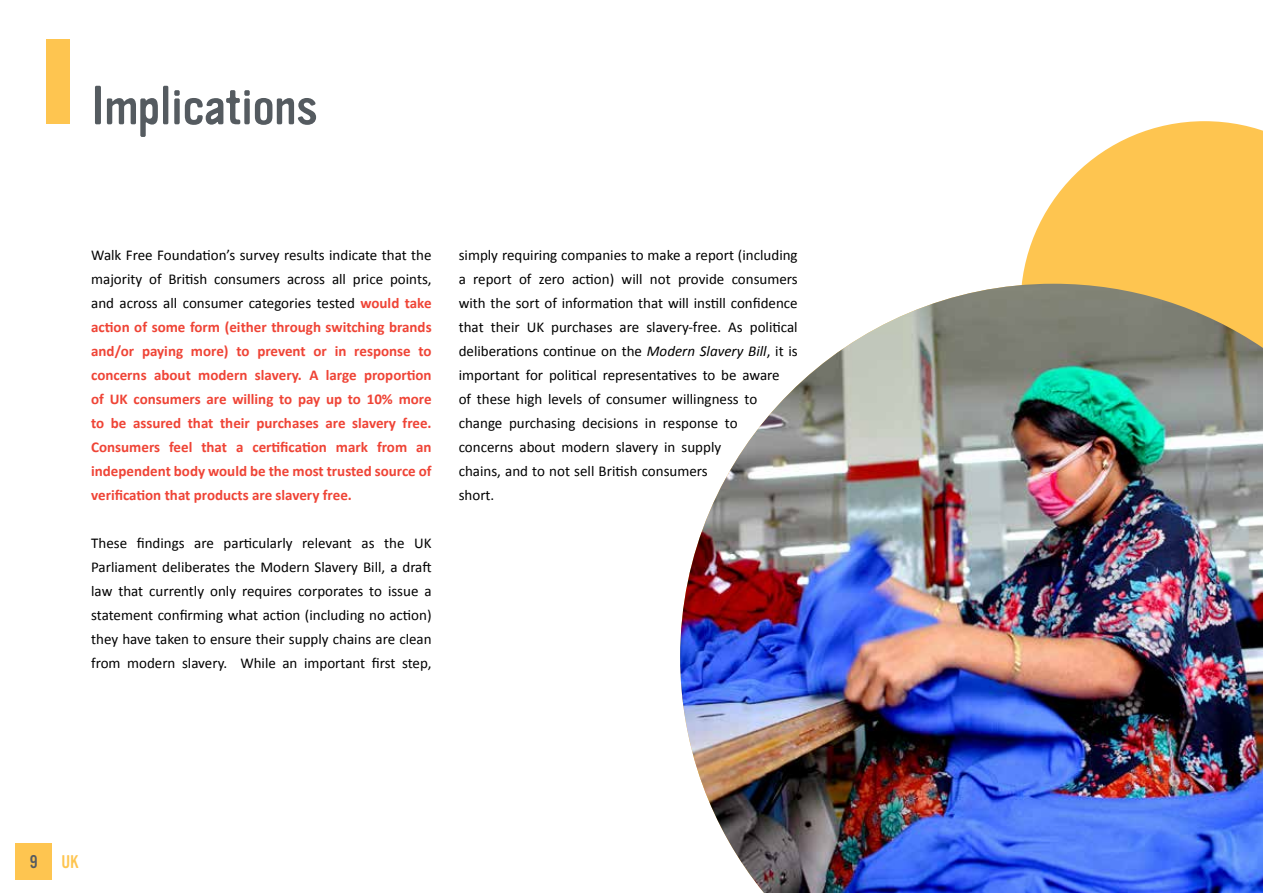
<style>
.page{position:relative;width:1263px;height:893px;background:#fff}
.page>*{position:absolute;margin:0;border:0;box-sizing:border-box;transform-origin:0 0}
.t1{font:54px "Vinyl";color:#555b60}
.t2{font:18px "Vinyl";color:#fec550}
.t3{font:18px "Vinyl";color:#555b60}
.t4{font:15px/24px "Calibri";color:#000;text-align:justify}
.t5{font:700 15px/24px "Calibri";color:#ef4436;text-align:justify}
.s1{font-weight:400;color:#000}
.s2{font-style:italic}
</style>
<div class="page">
<svg style="left:1021px;top:121px;width:242px;height:163px;fill:#fec550"></svg>
<img style="left:680px;top:284px;width:583px;height:609px">
<div style="left:47px;top:40px;width:23px;height:84px;background:#fec550"></div>
<div style="left:15px;top:843px;width:37px;height:36px;background:#fec550"></div>
<h1 class="t1" style="left:91px;top:76px;width:228px">Implications</h1>
<p class="t5" style="left:91px;top:243px;width:342px"><span class="s1">Walk Free Foundation’s survey results indicate that the majority of British consumers across all price points, and across all consumer categories tested</span> would take action of some form (either through switching brands and/or paying more) to prevent or in response to concerns about modern slavery. A large proportion of UK consumers are willing to pay up to 10% more to be assured that their purchases are slavery free.<br>Consumers feel that a certification mark from an independent body would be the most trusted source of verification that products are slavery free.</p>
<p class="t4" style="left:91px;top:531px;width:342px">These findings are particularly relevant as the UK Parliament deliberates the Modern Slavery Bill, a draft law that currently only requires corporates to issue a statement confirming what action (including no action) they have taken to ensure their supply chains are clean from modern slavery. While an important first step,</p>
<p class="t4" style="left:459px;top:243px;width:340px;text-align:left">simply requiring companies to make a report (including a report of zero action) will not provide consumers with the sort of information that will instill confidence that their UK purchases are slavery-free. As political deliberations continue on the <span class="s2">Modern Slavery Bill</span>, it is important for political representatives to be aware<br>of these high levels of consumer willingness to change purchasing decisions in response to<br>concerns about modern slavery in supply<br>chains, and to not sell British consumers<br>short.</p>
<p class="t3" style="left:30px;top:852px;width:9px">9</p>
<p class="t2" style="left:62px;top:852px;width:19px">UK</p>
</div>
